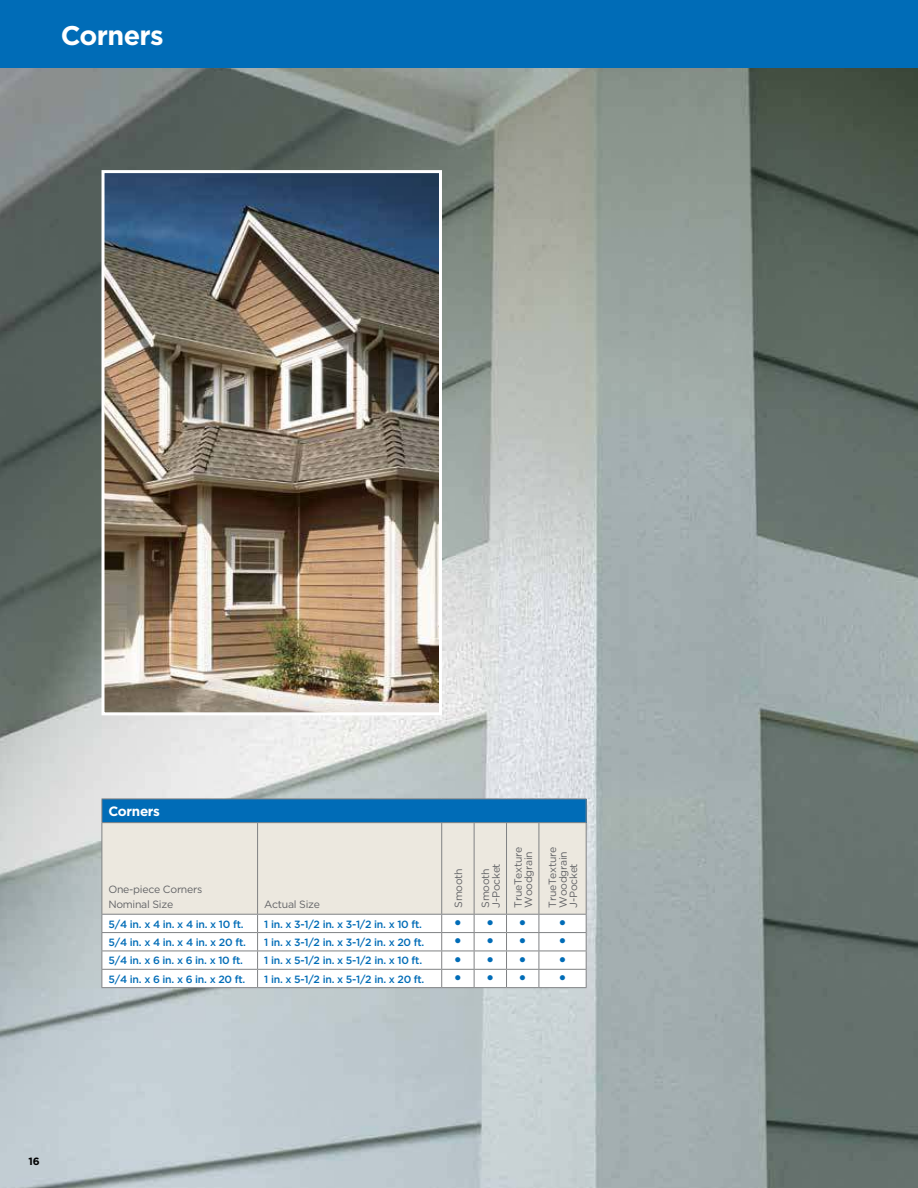
<style>
.page{position:relative;width:918px;height:1188px;background:#fff}
.page>*{position:absolute;margin:0;border:0;box-sizing:border-box;transform-origin:0 0}
.t1{font:700 27px "Gotham";letter-spacing:-.025em;color:#fff}
.t2{font:500 18px "Gotham";color:#006cb7}
.t3{font:700 13.5px "Gotham";letter-spacing:-.025em;color:#fff}
.t4{font:500 10.5px "Gotham";letter-spacing:-.025em;color:#006cb7}
.t5{font:10.5px/10.5px "Gotham";letter-spacing:-.025em;color:#626366}
.t6{font:700 10.5px "Gotham";color:#000}
</style>
<div class="page">
<img style="left:0;top:68px;width:918px;height:1120px">
<div style="left:0;top:0;width:918px;height:68px;background:#006cb7"></div>
<img style="left:106px;top:174px;width:332px;height:537px">
<div style="left:102px;top:170px;width:340px;height:545px;border:3px solid #fff"></div>
<div style="left:102px;top:799px;width:484px;height:24px;background:#006cb7"></div>
<div style="left:103px;top:823px;width:483px;height:91px;background:#ece8df"></div>
<hr style="left:102px;top:799px;width:156px;height:1px;background:#808284">
<svg style="left:102px;top:799px;width:1px;height:23px"></svg>
<hr style="left:258px;top:799px;width:184px;height:1px;background:#808284">
<hr style="left:442px;top:799px;width:32px;height:1px;background:#808284">
<hr style="left:474px;top:799px;width:33px;height:1px;background:#808284">
<hr style="left:507px;top:799px;width:32px;height:1px;background:#808284">
<hr style="left:539px;top:799px;width:48px;height:1px;background:#808284">
<svg style="left:586px;top:799px;width:1px;height:23px"></svg>
<hr style="left:102px;top:822px;width:156px;height:1px;background:#808284">
<hr style="left:102px;top:823px;width:1px;height:91px;background:#808284">
<hr style="left:258px;top:822px;width:184px;height:1px;background:#808284">
<hr style="left:257px;top:823px;width:1px;height:91px;background:#808284">
<hr style="left:442px;top:822px;width:32px;height:1px;background:#808284">
<hr style="left:441px;top:823px;width:1px;height:91px;background:#808284">
<hr style="left:474px;top:822px;width:33px;height:1px;background:#808284">
<hr style="left:474px;top:823px;width:1px;height:91px;background:#808284">
<hr style="left:507px;top:822px;width:32px;height:1px;background:#808284">
<hr style="left:506px;top:823px;width:1px;height:91px;background:#808284">
<hr style="left:539px;top:822px;width:48px;height:1px;background:#808284">
<hr style="left:539px;top:823px;width:1px;height:91px;background:#808284">
<hr style="left:586px;top:823px;width:1px;height:91px;background:#808284">
<svg style="left:102px;top:914px;width:485px;height:73px"></svg>
<hr style="left:102px;top:987px;width:156px;height:1px;background:#808284">
<hr style="left:258px;top:987px;width:184px;height:1px;background:#808284">
<hr style="left:442px;top:987px;width:32px;height:1px;background:#808284">
<hr style="left:474px;top:987px;width:33px;height:1px;background:#808284">
<hr style="left:507px;top:987px;width:32px;height:1px;background:#808284">
<hr style="left:539px;top:987px;width:48px;height:1px;background:#808284">
<h1 class="t1" style="left:61px;top:23px;width:105px">Corners</h1>
<p class="t6" style="left:28px;top:1157px;width:13px">16</p>
<p class="t3" style="left:108px;top:805px;width:53px">Corners</p>
<p class="t5" style="left:108px;top:882px;width:95px;line-height:15px">One-piece Corners<br>Nominal Size</p>
<p class="t5" style="left:264px;top:899px;width:57px">Actual Size</p>
<p class="t5" style="left:454px;top:908px;width:41px;rotate:-90deg">Smooth</p>
<p class="t5" style="left:481px;top:908px;width:46px;rotate:-90deg">Smooth<br>J-Pocket</p>
<p class="t5" style="left:513px;top:908px;width:63px;rotate:-90deg">TrueTexture<br>Woodgrain</p>
<p class="t5" style="left:548px;top:908px;width:63px;rotate:-90deg">TrueTexture<br>Woodgrain<br>J-Pocket</p>
<p class="t4" style="left:109px;top:919px;width:136px">5/4 in. x 4 in. x 4 in. x 10 ft.</p>
<p class="t4" style="left:264px;top:919px;width:159px">1 in. x 3-1/2 in. x 3-1/2 in. x 10 ft.</p>
<h2 class="t2" style="left:454px;top:915px;width:43px">• •</h2>
<h2 class="t2" style="left:518px;top:915px;width:50px">• •</h2>
<p class="t4" style="left:109px;top:938px;width:139px">5/4 in. x 4 in. x 4 in. x 20 ft.</p>
<p class="t4" style="left:264px;top:938px;width:162px">1 in. x 3-1/2 in. x 3-1/2 in. x 20 ft.</p>
<h2 class="t2" style="left:454px;top:933px;width:43px">• •</h2>
<h2 class="t2" style="left:518px;top:933px;width:50px">• •</h2>
<p class="t4" style="left:109px;top:956px;width:136px">5/4 in. x 6 in. x 6 in. x 10 ft.</p>
<p class="t4" style="left:264px;top:956px;width:159px">1 in. x 5-1/2 in. x 5-1/2 in. x 10 ft.</p>
<h2 class="t2" style="left:454px;top:951px;width:43px">• •</h2>
<h2 class="t2" style="left:518px;top:951px;width:50px">• •</h2>
<p class="t4" style="left:109px;top:974px;width:138px">5/4 in. x 6 in. x 6 in. x 20 ft.</p>
<p class="t4" style="left:264px;top:974px;width:162px">1 in. x 5-1/2 in. x 5-1/2 in. x 20 ft.</p>
<h2 class="t2" style="left:454px;top:970px;width:43px">• •</h2>
<h2 class="t2" style="left:518px;top:970px;width:50px">• •</h2>
</div>
